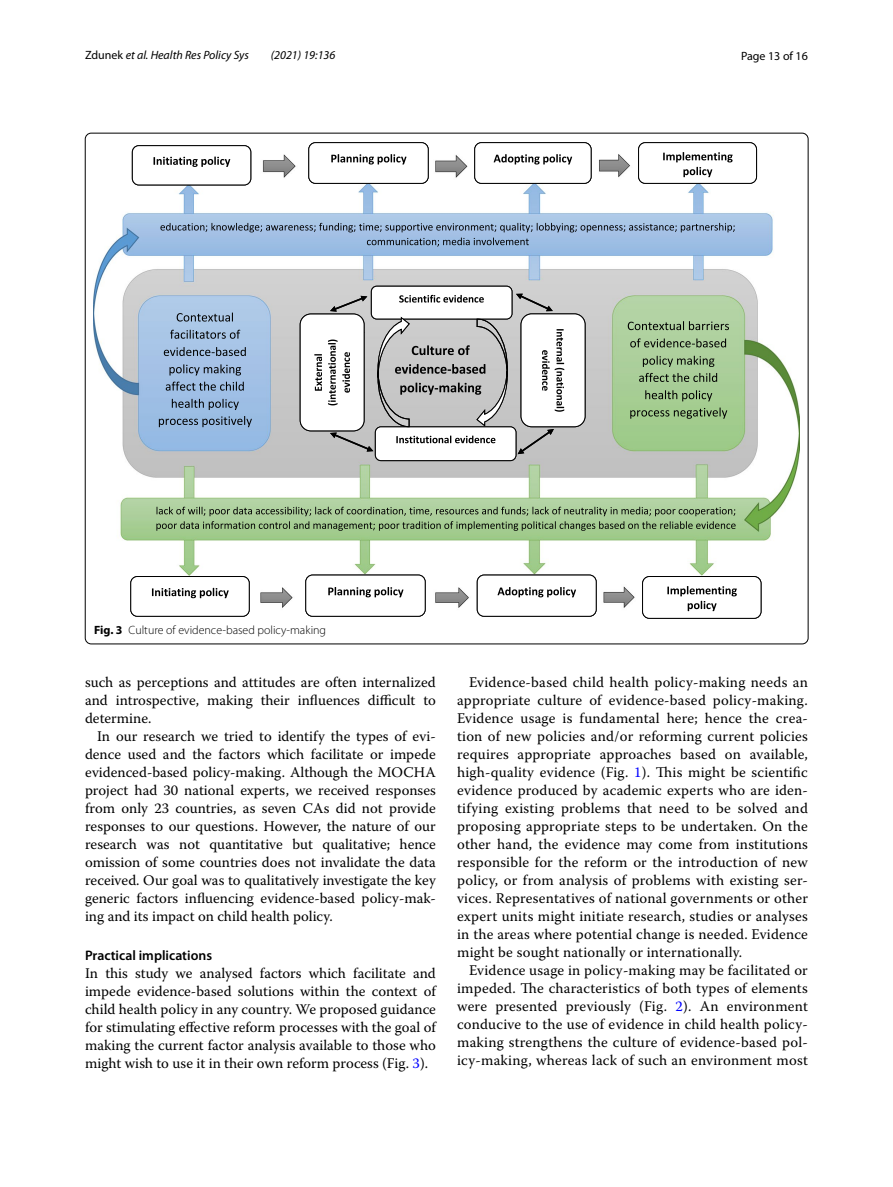
<style>
.page{position:relative;width:893px;height:1187px;background:#fff}
.page>*{position:absolute;margin:0;border:0;box-sizing:border-box;transform-origin:0 0}
.t1{font:14.7px/18px "Warnock Pro";letter-spacing:.005em;color:#000;text-align:justify}
.t2{font:600 13.8px "Myriad Pro";color:#000}
.t3{font:italic 12px "Myriad Pro";color:#000}
.t4{font:300 12px "Myriad Pro";color:#000}
.t5{font:12px "Myriad Pro";color:#000}
.s1{font-style:normal}
.s2{font-weight:700}
.s3{color:#00f}
</style>
<div class="page">
<img style="left:94px;top:149px;width:705px;height:463px">
<div style="left:132px;top:146px;width:119px;height:39px;background:#fff;border-radius:7px"></div>
<div style="left:132px;top:145px;width:119px;height:40px;border:1px solid #000;border-radius:7px"></div>
<svg style="left:154px;top:156px;width:76px;height:11px"></svg>
<div style="left:309px;top:143px;width:119px;height:40px;background:#fff;border-radius:7px"></div>
<div style="left:308px;top:142px;width:121px;height:42px;border:1px solid #000;border-radius:7px"></div>
<svg style="left:331px;top:154px;width:75px;height:10px"></svg>
<div style="left:475px;top:143px;width:116px;height:40px;background:#fff;border-radius:7px"></div>
<div style="left:474px;top:142px;width:118px;height:42px;border:1px solid #000;border-radius:7px"></div>
<svg style="left:494px;top:154px;width:78px;height:10px"></svg>
<div style="left:639px;top:143px;width:117px;height:40px;background:#fff;border-radius:7px"></div>
<div style="left:638px;top:142px;width:119px;height:42px;border:1px solid #000;border-radius:7px"></div>
<svg style="left:663px;top:152px;width:70px;height:25px"></svg>
<div style="left:371px;top:286px;width:141px;height:33px;background:#fff;border-radius:5px"></div>
<div style="left:371px;top:286px;width:141px;height:33px;border:1px solid #000;border-radius:5px"></div>
<div style="left:375px;top:427px;width:141px;height:33px;background:#fff;border-radius:6px"></div>
<div style="left:375px;top:426px;width:141px;height:35px;border:1px solid #000;border-radius:6px"></div>
<div style="left:300px;top:314px;width:64px;height:117px;background:#fff;border-radius:11px"></div>
<div style="left:300px;top:313px;width:65px;height:118px;border:1px solid #000;border-radius:11px"></div>
<svg style="left:314px;top:354px;width:8px;height:37px"></svg>
<div style="left:521px;top:314px;width:64px;height:113px;background:#fff;border-radius:11px"></div>
<div style="left:521px;top:313px;width:65px;height:114px;border:1px solid #000;border-radius:11px"></div>
<svg style="left:177px;top:312px;width:56px;height:9px"></svg>
<svg style="left:170px;top:330px;width:70px;height:9px"></svg>
<svg style="left:164px;top:347px;width:82px;height:9px"></svg>
<svg style="left:170px;top:364px;width:71px;height:11px"></svg>
<svg style="left:166px;top:381px;width:78px;height:9px"></svg>
<svg style="left:172px;top:399px;width:67px;height:11px"></svg>
<svg style="left:159px;top:416px;width:93px;height:11px"></svg>
<svg style="left:628px;top:321px;width:101px;height:9px"></svg>
<svg style="left:630px;top:338px;width:96px;height:9px"></svg>
<svg style="left:643px;top:356px;width:71px;height:11px"></svg>
<svg style="left:639px;top:373px;width:78px;height:9px"></svg>
<svg style="left:645px;top:390px;width:67px;height:11px"></svg>
<svg style="left:630px;top:407px;width:97px;height:12px"></svg>
<svg style="left:160px;top:223px;width:575px;height:24px;background:#91accd"></svg>
<div style="left:131px;top:576px;width:118px;height:40px;background:#fff;border-radius:7px"></div>
<div style="left:130px;top:576px;width:120px;height:40px;border:1px solid #000;border-radius:7px"></div>
<svg style="left:152px;top:588px;width:77px;height:10px"></svg>
<div style="left:306px;top:575px;width:119px;height:41px;background:#fff;border-radius:7px"></div>
<div style="left:305px;top:574px;width:121px;height:42px;border:1px solid #000;border-radius:7px"></div>
<svg style="left:328px;top:587px;width:75px;height:10px"></svg>
<div style="left:477px;top:575px;width:119px;height:41px;background:#fff;border-radius:7px"></div>
<div style="left:477px;top:574px;width:120px;height:42px;border:1px solid #000;border-radius:7px"></div>
<svg style="left:498px;top:587px;width:78px;height:10px"></svg>
<div style="left:642px;top:576px;width:119px;height:42px;background:#fff;border-radius:7px"></div>
<div style="left:642px;top:576px;width:119px;height:42px;border:1px solid #000;border-radius:7px"></div>
<svg style="left:667px;top:586px;width:70px;height:25px"></svg>
<svg style="left:156px;top:506px;width:580px;height:25px;background:#8fad80"></svg>
<svg style="left:328px;top:294px;width:236px;height:160px"></svg>
<p class="t3" style="left:85px;top:48px;width:165px"><span class="s1">Zdunek</span> et al. Health Res Policy Sys</p>
<p class="t3" style="left:271px;top:48px;width:66px">(2021) 19:136</p>
<p class="t5" style="left:741px;top:48px;width:68px">Page 13 of 16</p>
<p class="t4" style="left:94px;top:623px;width:233px"><span class="s2">Fig. 3</span> Culture of evidence-based policy-making</p>
<p class="t1" style="left:85px;top:672px;width:352px">such as perceptions and attitudes are often internalized and introspective, making their influences difficult to determine.</p>
<p class="t1" style="left:85px;top:726px;width:352px;text-indent:12px">In our research we tried to identify the types of evi&shy;dence used and the factors which facilitate or impede evidenced-based policy-making. Although the MOCHA project had 30 national experts, we received responses from only 23 countries, as seven CAs did not provide responses to our questions. However, the nature of our research was not quantitative but qualitative; hence omission of some countries does not invalidate the data received. Our goal was to qualitatively investigate the key generic factors influencing evidence-based policy-mak&shy;ing and its impact on child health policy.</p>
<p class="t2" style="left:85px;top:946px;width:129px">Practical implications</p>
<p class="t1" style="left:85px;top:964px;width:352px">In this study we analysed factors which facilitate and impede evidence-based solutions within the context of child health policy in any country. We proposed guidance for stimulating effective reform processes with the goal of making the current factor analysis available to those who might wish to use it in their own reform process (Fig. <span class="s3">3</span>).</p>
<p class="t1" style="left:457px;top:672px;width:352px;text-indent:12px">Evidence-based child health policy-making needs an appropriate culture of evidence-based policy-making.<br>Evidence usage is fundamental here; hence the crea&shy;tion of new policies and/or reforming current policies requires appropriate approaches based on available, high-quality evidence (Fig. <span class="s3">1</span>). This might be scientific evidence produced by academic experts who are iden&shy;tifying existing problems that need to be solved and proposing appropriate steps to be undertaken. On the other hand, the evidence may come from institutions responsible for the reform or the introduction of new policy, or from analysis of problems with existing ser&shy;vices. Representatives of national governments or other expert units might initiate research, studies or analyses in the areas where potential change is needed. Evidence might be sought nationally or internationally.</p>
<p class="t1" style="left:457px;top:960px;width:352px;text-indent:12px">Evidence usage in policy-making may be facilitated or impeded. The characteristics of both types of elements were presented previously (Fig. <span class="s3">2</span>). An environment conducive to the use of evidence in child health policy&shy;making strengthens the culture of evidence-based pol&shy;icy-making, whereas lack of such an environment most</p>
</div>
